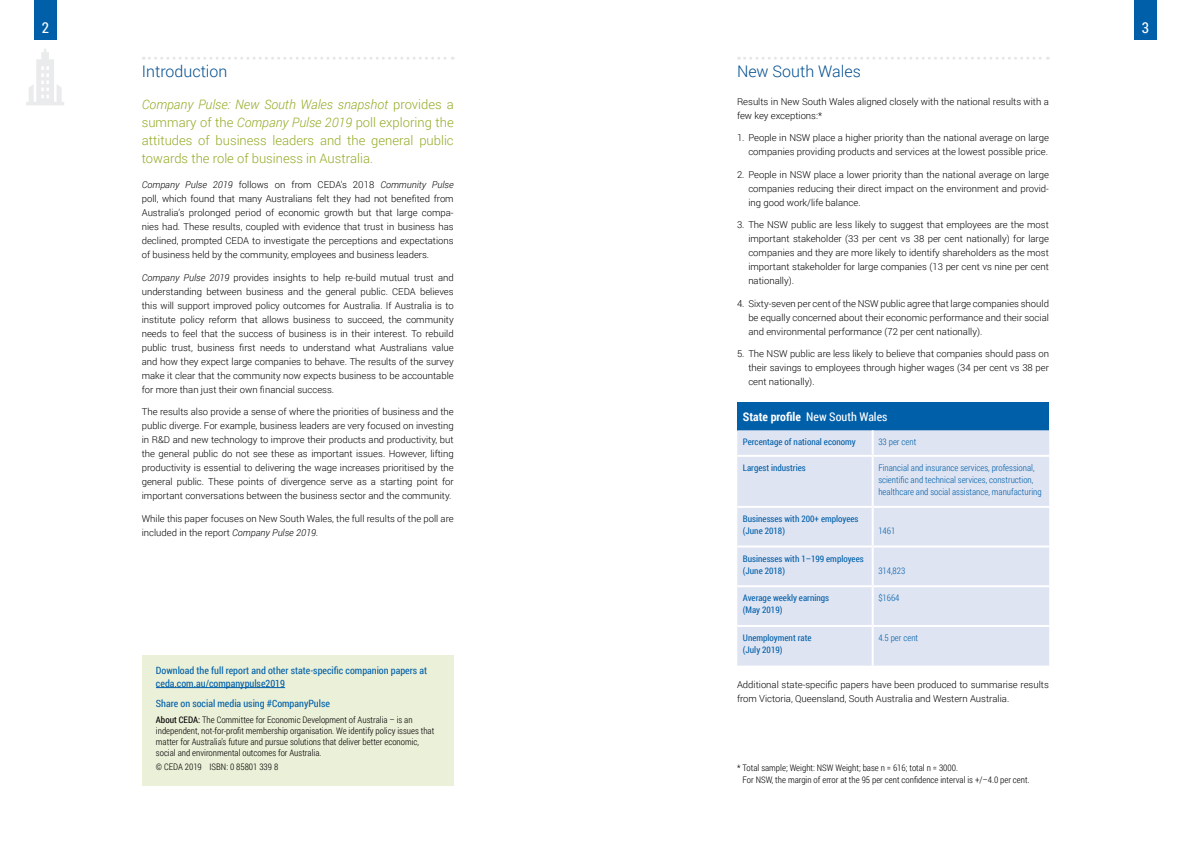
<style>
.page{position:relative;width:1191px;height:842px;background:#fff}
.page>*{position:absolute;margin:0;border:0;box-sizing:border-box;transform-origin:0 0}
.t1{font:300 16px "Roboto";color:#004e90}
.t2{font:15px "Roboto Condensed";color:#fff}
.t3{font:300 13px/18px "Roboto";color:#94aa24;text-align:justify}
.t4{font:12px "Roboto Condensed";color:#fff}
.t5{font:10px/13px "Roboto Condensed";color:#005fa9}
.t6{font:300 9.5px/14px "Roboto";color:#000;text-align:justify}
.t7{font:300 9px/11px "Roboto Condensed";color:#000}
.t8{font:9px/12px "Roboto Condensed";color:#005fa9}
.t9{font:300 9px/12px "Roboto Condensed";color:#005fa9}
.s1{font-style:italic}
.s2{font-size:12px}
.s3{font-weight:700}
.s4{font-weight:400}
</style>
<div class="page">
<div style="left:1134px;top:0;width:23px;height:40px;background:#005fa9"></div>
<div style="left:34px;top:0;width:23px;height:40px;background:#005fa9"></div>
<svg style="left:26px;top:49px;width:38px;height:56px"></svg>
<svg style="left:143px;top:57px;width:310px;height:3px"></svg>
<svg style="left:738px;top:57px;width:310px;height:3px"></svg>
<div style="left:737px;top:402px;width:312px;height:28px;background:#005fa9"></div>
<div style="left:737px;top:430px;width:312px;height:236px;background:#dfe4f2"></div>
<hr style="left:871px;top:430px;width:2px;height:25px;background:#fff">
<hr style="left:737px;top:455px;width:135px;height:2px;background:#fff">
<hr style="left:872px;top:455px;width:177px;height:2px;background:#fff">
<hr style="left:871px;top:457px;width:2px;height:49px;background:#fff">
<hr style="left:737px;top:506px;width:135px;height:2px;background:#fff">
<hr style="left:872px;top:506px;width:177px;height:2px;background:#fff">
<hr style="left:871px;top:508px;width:2px;height:37px;background:#fff">
<hr style="left:737px;top:545px;width:135px;height:2px;background:#fff">
<hr style="left:872px;top:545px;width:177px;height:2px;background:#fff">
<hr style="left:871px;top:547px;width:2px;height:38px;background:#fff">
<hr style="left:737px;top:585px;width:135px;height:2px;background:#fff">
<hr style="left:872px;top:585px;width:177px;height:2px;background:#fff">
<hr style="left:871px;top:587px;width:2px;height:38px;background:#fff">
<hr style="left:737px;top:625px;width:135px;height:2px;background:#fff">
<hr style="left:872px;top:625px;width:177px;height:2px;background:#fff">
<hr style="left:871px;top:627px;width:2px;height:39px;background:#fff">
<div style="left:142px;top:655px;width:312px;height:130px;background:#ebf0d8"></div>
<hr style="left:156px;top:687px;width:129px;height:1px;background:#005fa9">
<h2 class="t2" style="left:42px;top:18px;width:9px">2</h2>
<h2 class="t2" style="left:1142px;top:18px;width:9px">3</h2>
<h1 class="t1" style="left:142px;top:60px;width:87px">Introduction</h1>
<h3 class="t3" style="left:142px;top:95px;width:313px"><span class="s1">Company Pulse: New South Wales snapshot</span> provides a summary of the <span class="s1">Company Pulse 2019</span> poll exploring the attitudes of business leaders and the general public towards the role of business in Australia<span class="s2">.</span></h3>
<p class="t6" style="left:142px;top:178px;width:313px"><span class="s1">Company Pulse 2019</span> follows on from CEDA’s 2018 <span class="s1">Community Pulse </span>poll, which found that many Australians felt they had not benefited from Australia’s prolonged period of economic growth but that large compa&shy;nies had. These results, coupled with evidence that trust in business has declined, prompted CEDA to investigate the perceptions and expectations of business held by the community, employees and business leaders.</p>
<p class="t6" style="left:142px;top:270px;width:313px"><span class="s1">Company Pulse 2019</span> provides insights to help re-build mutual trust and understanding between business and the general public. CEDA believes this will support improved policy outcomes for Australia. If Australia is to institute policy reform that allows business to succeed, the community needs to feel that the success of business is in their interest. To rebuild public trust, business first needs to understand what Australians value and how they expect large companies to behave. The results of the survey make it clear that the community now expects business to be accountable for more than just their own financial success.</p>
<p class="t6" style="left:142px;top:405px;width:313px">The results also provide a sense of where the priorities of business and the public diverge. For example, business leaders are very focused on investing in R&amp;D and new technology to improve their products and productivity, but the general public do not see these as important issues. However, lifting productivity is essential to delivering the wage increases prioritised by the general public. These points of divergence serve as a starting point for important conversations between the business sector and the community.</p>
<p class="t6" style="left:142px;top:511px;width:313px">While this paper focuses on New South Wales, the full results of the poll are included in the report <span class="s1">Company Pulse 2019</span>.</p>
<h1 class="t1" style="left:737px;top:60px;width:125px">New South Wales</h1>
<p class="t6" style="left:737px;top:94px;width:313px">Results in New South Wales aligned closely with the national results with a few key exceptions:*</p>
<p class="t6" style="left:737px;top:131px;width:313px;text-align:right">1. People in NSW place a higher priority than the national average on large companies providing products and services at the lowest possible price.</p>
<p class="t6" style="left:748px;top:167px;width:302px;text-indent:-11px">2. People in NSW place a lower priority than the national average on large companies reducing their direct impact on the environment and provid&shy;ing good work/life balance.</p>
<p class="t6" style="left:748px;top:218px;width:302px;text-indent:-11px">3. The NSW public are less likely to suggest that employees are the most important stakeholder (33 per cent vs 38 per cent nationally) for large companies and they are more likely to identify shareholders as the most important stakeholder for large companies (13 per cent vs nine per cent nationally).</p>
<p class="t6" style="left:748px;top:296px;width:302px;text-indent:-11px">4. Sixty-seven per cent of the NSW public agree that large companies should be equally concerned about their economic performance and their social and environmental performance (72 per cent nationally).</p>
<p class="t6" style="left:748px;top:347px;width:302px;text-indent:-11px">5. The NSW public are less likely to believe that companies should pass on their savings to employees through higher wages (34 per cent vs 38 per cent nationally).</p>
<p class="t4" style="left:743px;top:408px;width:146px"><span class="s3">State profile</span> New South Wales</p>
<p class="t8" style="left:743px;top:436px;width:114px">Percentage of national economy</p>
<p class="t9" style="left:878px;top:436px;width:39px">33 per cent</p>
<p class="t8" style="left:743px;top:461px;width:64px">Largest industries</p>
<p class="t9" style="left:878px;top:461px;width:165px">Financial and insurance services, professional, scientific and technical services, construction, healthcare and social assistance, manufacturing</p>
<p class="t8" style="left:743px;top:512px;width:117px">Businesses with 200+ employees (June 2018)</p>
<p class="t9" style="left:878px;top:524px;width:18px">1461</p>
<p class="t8" style="left:743px;top:552px;width:122px">Businesses with 1–199 employees (June 2018)</p>
<p class="t9" style="left:878px;top:564px;width:28px">314,823</p>
<p class="t5" style="left:156px;top:663px;width:273px">Download the full report and other state-specific companion papers at ceda.com.au/companypulse2019</p>
<p class="t5" style="left:156px;top:696px;width:175px">Share on social media using #CompanyPulse</p>
<p class="t7" style="left:156px;top:714px;width:280px"><span class="s4">About CEDA:</span> The Committee for Economic Development of Australia – is an independent, not-for-profit membership organisation. We identify policy issues that matter for Australia’s future and pursue solutions that deliver better economic, social and environmental outcomes for Australia.</p>
<p class="t7" style="left:156px;top:761px;width:124px">© CEDA 2019 ISBN: 0 85801 339 8</p>
<p class="t8" style="left:743px;top:592px;width:88px">Average weekly earnings (May 2019)</p>
<p class="t9" style="left:878px;top:592px;width:23px">$1664</p>
<p class="t8" style="left:743px;top:631px;width:70px">Unemployment rate (July 2019)</p>
<p class="t9" style="left:878px;top:631px;width:41px">4.5 per cent</p>
<p class="t6" style="left:737px;top:677px;width:313px">Additional state-specific papers have been produced to summarise results from Victoria, Queensland, South Australia and Western Australia.</p>
<p class="t7" style="left:742px;top:762px;width:288px;line-height:12px;text-indent:-5px">* Total sample; Weight: NSW Weight; base n = 616; total n = 3000.<br>For NSW, the margin of error at the 95 per cent confidence interval is +/–4.0 per cent.</p>
</div>
